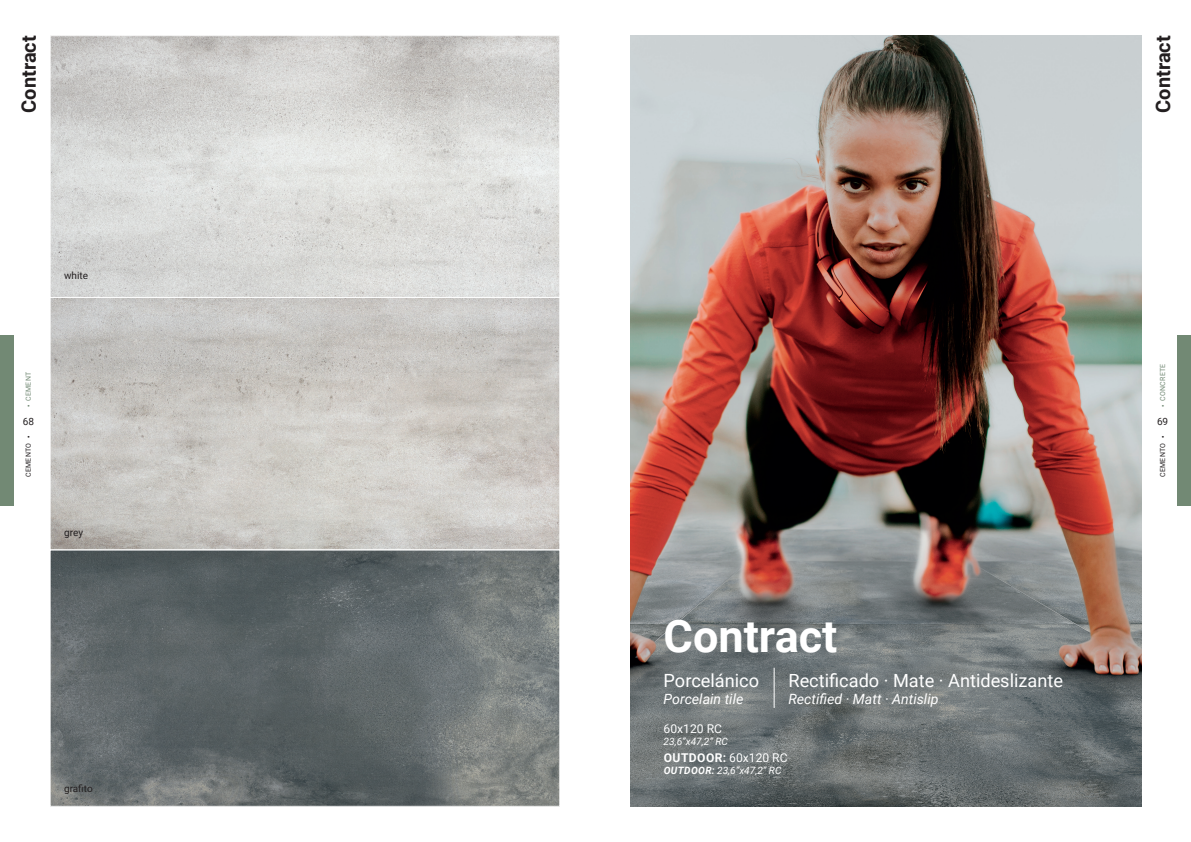
<style>
.page{position:relative;width:1191px;height:842px;background:#fff}
.page>*{position:absolute;margin:0;border:0;box-sizing:border-box;transform-origin:0 0}
.TITULAR_ENTRADA_MODE{font:700 45px "Roboto";color:#fff}
.TITULAR_IZQUIERA_MOD{font:700 20px "Roboto";color:#231f20}
.TIPO_DE_ACABADO_CAST{font:18.2px "Roboto";color:#fff}
.TIPO_DE_ACABADO_INGL{font:italic 14.1px "Roboto";color:#fff}
.t1{font:700 12.1px "Roboto";letter-spacing:.035em;color:#fff}
.TAMAÑOS_EN_CM{font:12.1px "Roboto";color:#fff}
.TAMAÑOS_EN_PULGADAS{font:italic 10.1px "Roboto";color:#fff}
.NOMBRES_VARIEDAD_CRO{font:10px "Roboto";color:#231f20}
.t2{font:7px "Roboto";letter-spacing:.035em;color:#231f20}
.t3{font:7px "Roboto";letter-spacing:.035em;color:#728974}
.t4{font:700 4px "Arial";color:#728974}
.s1{font-family:"Arial";font-weight:700;font-size:4px}
.s2{font-weight:400}
.s3{font-weight:700}
</style>
<div class="page">
<div style="left:1176px;top:336px;width:15px;height:170px;background:#728974"></div>
<div style="left:0;top:336px;width:14px;height:170px;background:#728974"></div>
<img style="left:52px;top:37px;width:506px;height:767px">
<div style="left:50px;top:550px;width:510px;height:256px;border:1px solid #fff"></div>
<div style="left:50px;top:35px;width:510px;height:263px;border:1px solid #fff"></div>
<img style="left:631px;top:35px;width:510px;height:771px">
<hr style="left:773px;top:668px;width:1px;height:40px;background:#fff">
<p class="TITULAR_IZQUIERA_MOD" style="left:15px;top:113px;width:79px;rotate:-90deg">Contract</p>
<p class="TITULAR_IZQUIERA_MOD" style="left:1149px;top:113px;width:79px;rotate:-90deg">Contract</p>
<p class="NOMBRES_VARIEDAD_CRO" style="left:64px;top:268px;width:26px">white</p>
<p class="t3" style="left:24px;top:407px;width:36px;rotate:-90deg"><span class="s1">●</span> CEMENT</p>
<p class="NOMBRES_VARIEDAD_CRO" style="left:23px;top:414px;width:13px">68</p>
<p class="t2" style="left:24px;top:477px;width:43px;rotate:-90deg">CEMENTO <span class="s1">●</span></p>
<p class="NOMBRES_VARIEDAD_CRO" style="left:64px;top:525px;width:21px">grey</p>
<p class="NOMBRES_VARIEDAD_CRO" style="left:64px;top:782px;width:30px">grafito</p>
<p class="TITULAR_ENTRADA_MODE" style="left:663px;top:604px;width:175px">Contract</p>
<p class="TIPO_DE_ACABADO_CAST" style="left:663px;top:668px;width:97px">Porcelánico</p>
<p class="TIPO_DE_ACABADO_INGL" style="left:663px;top:689px;width:81px">Porcelain tile</p>
<p class="TIPO_DE_ACABADO_CAST" style="left:788px;top:668px;width:276px">Rectificado · Mate · Antideslizante</p>
<p class="TIPO_DE_ACABADO_INGL" style="left:788px;top:689px;width:151px">Rectified · Matt · Antislip</p>
<p class="TAMAÑOS_EN_CM" style="left:663px;top:720px;width:60px">60x120 RC</p>
<p class="TAMAÑOS_EN_PULGADAS" style="left:663px;top:734px;width:66px">23,6”x47,2” RC</p>
<p class="t1" style="left:664px;top:749px;width:125px">OUTDOOR: <span class="s2">60x120 RC</span></p>
<p class="TAMAÑOS_EN_PULGADAS" style="left:664px;top:763px;width:119px"><span class="s3">OUTDOOR:</span> 23,6”x47,2” RC</p>
<p class="t3" style="left:1157px;top:401px;width:39px;rotate:-90deg">CONCRETE</p>
<p class="t4" style="left:1160px;top:407px;width:4px;rotate:-90deg">●</p>
<p class="NOMBRES_VARIEDAD_CRO" style="left:1157px;top:414px;width:13px">69</p>
<p class="t2" style="left:1157px;top:477px;width:43px;rotate:-90deg">CEMENTO <span class="s1">●</span></p>
</div>
